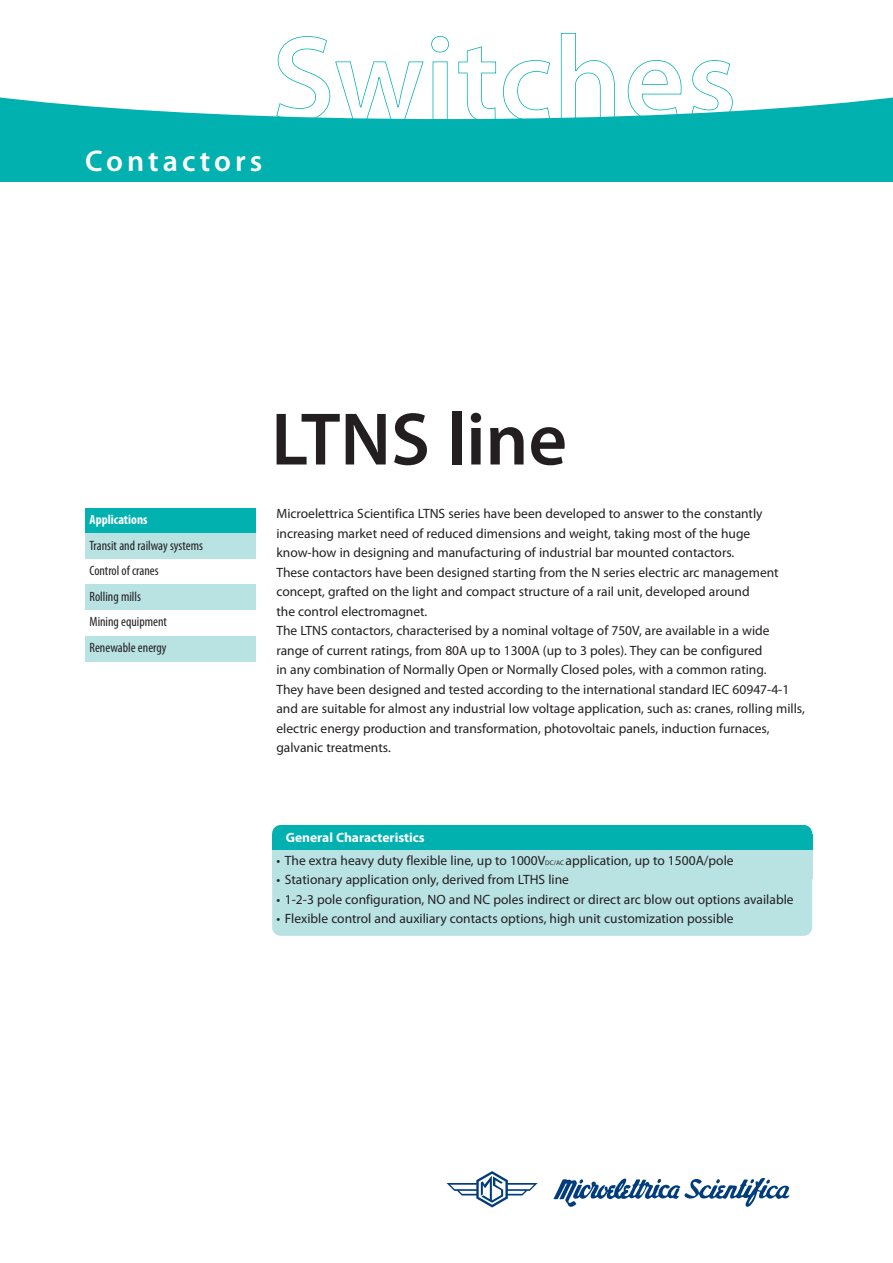
<style>
.page{position:relative;width:893px;height:1263px;background:#fff}
.page>*{position:absolute;margin:0;border:0;box-sizing:border-box;transform-origin:0 0}
.t1{font:600 75px "Myriad Pro";color:#231f20}
.t2{font:600 30px "Myriad Pro";letter-spacing:.135em;color:#fff}
.t3{font:13.5px/19.5px "Myriad Pro";color:#231f20}
.t4{font:condensed 13.5px/25.5px "Myriad Pro";color:#231f20}
.t5{font:700 13.5px "Myriad Pro";color:#fff}
.t6{font:700 condensed 13.5px "Myriad Pro";color:#fff}
.s1{font-size:6.75px}
</style>
<div class="page">
<div style="left:0;top:34px;width:893px;height:147px;background:#00b1b0"></div>
<svg style="left:0;top:34px;width:893px;height:83px;background:#e1f6f5"></svg>
<svg style="left:276px;top:33px;width:457px;height:87px;background:#ecf9f9"></svg>
<svg style="left:446px;top:1171px;width:92px;height:36px"></svg>
<svg style="left:553px;top:1178px;width:236px;height:29px"></svg>
<div style="left:85px;top:508px;width:170px;height:26px;background:#00b1b0"></div>
<div style="left:85px;top:534px;width:170px;height:25px;background:#b9e2e3"></div>
<div style="left:85px;top:636px;width:170px;height:25px;background:#b9e2e3"></div>
<div style="left:85px;top:585px;width:170px;height:25px;background:#b9e2e3"></div>
<div style="left:272px;top:850px;width:540px;height:86px;background:#b9e2e3;border-radius:9px"></div>
<div style="left:272px;top:825px;width:540px;height:19px;background:#00b1b0;border-radius:9px"></div>
<div style="left:272px;top:834px;width:540px;height:23px;background:#00b1b0"></div>
<div style="left:272px;top:850px;width:540px;height:29px;background:#b9e2e3"></div>
<h2 class="t2" style="left:85px;top:150px;width:179px">Contactors</h2>
<p class="t6" style="left:90px;top:515px;width:60px">Applications</p>
<p class="t4" style="left:90px;top:534px;width:115px">Transit and railway systems<br>Control of cranes</p>
<p class="t4" style="left:90px;top:585px;width:53px">Rolling mills</p>
<p class="t4" style="left:90px;top:610px;width:79px">Mining equipment<br>Renewable energy</p>
<h1 class="t1" style="left:271px;top:411px;width:297px">LTNS line</h1>
<p class="t3" style="left:276px;top:505px;width:530px">Microelettrica Scientifica LTNS series have been developed to answer to the constantly increasing market need of reduced dimensions and weight, taking most of the huge know-how in designing and manufacturing of industrial bar mounted contactors.<br>These contactors have been designed starting from the N series electric arc management concept, grafted on the light and compact structure of a rail unit, developed around<br>the control electromagnet.<br>The LTNS contactors, characterised by a nominal voltage of 750V, are available in a wide range of current ratings, from 80A up to 1300A (up to 3 poles). They can be configured<br>in any combination of Normally Open or Normally Closed poles, with a common rating.<br>They have been designed and tested according to the international standard IEC 60947-4-1 and are suitable for almost any industrial low voltage application, such as: cranes, rolling mills, electric energy production and transformation, photovoltaic panels, induction furnaces, galvanic treatments.</p>
<p class="t5" style="left:286px;top:832px;width:141px">General Characteristics</p>
<p class="t3" style="left:276px;top:851px;width:459px">• The extra heavy duty flexible line, up to 1000V<span class="s1">DC/AC</span> application, up to 1500A/pole</p>
<p class="t3" style="left:276px;top:871px;width:294px">• Stationary application only, derived from LTHS line</p>
<p class="t3" style="left:276px;top:890px;width:519px">• 1-2-3 pole configuration, NO and NC poles indirect or direct arc blow out options available</p>
<p class="t3" style="left:276px;top:910px;width:459px">• Flexible control and auxiliary contacts options, high unit customization possible</p>
</div>
